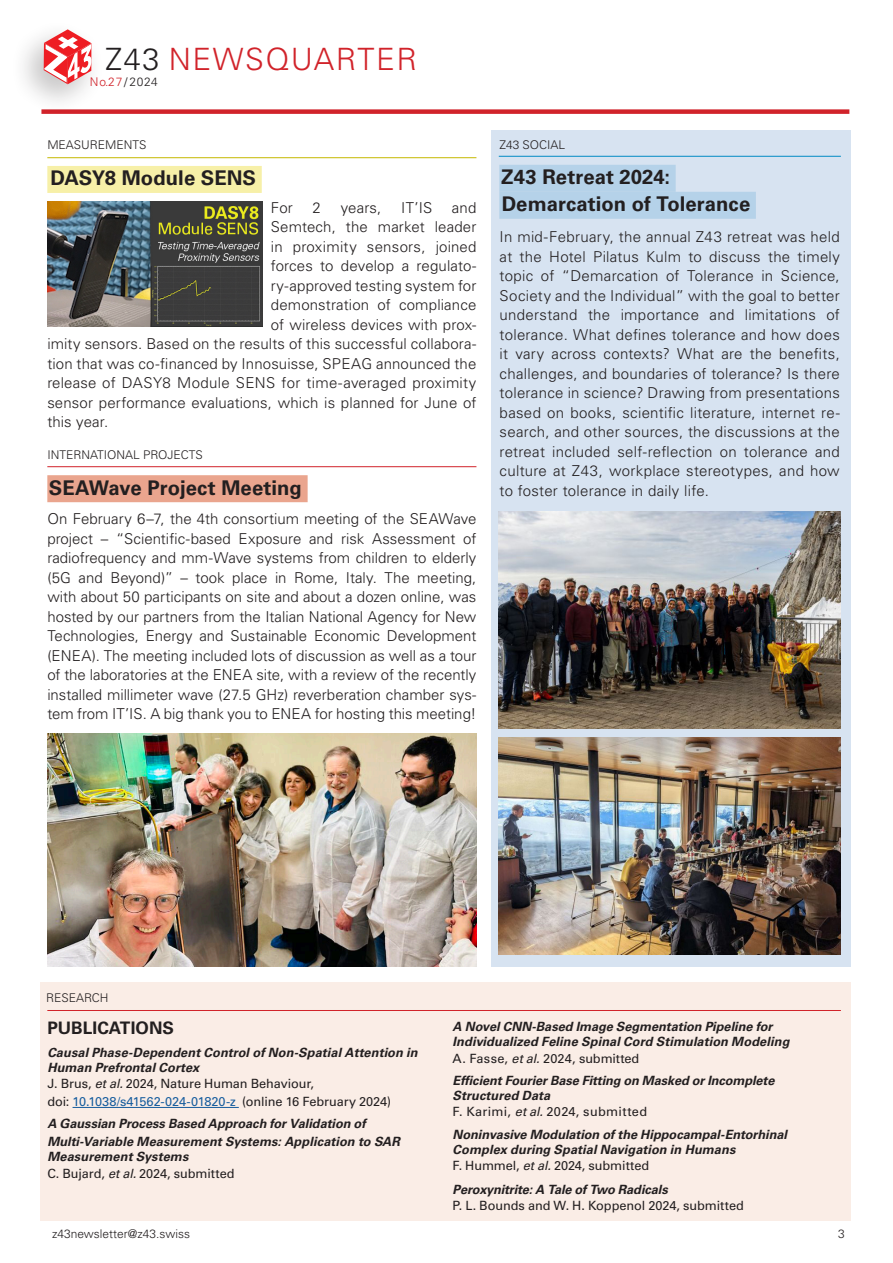
<style>
.page{position:relative;width:893px;height:1263px;background:#fff}
.page>*{position:absolute;margin:0;border:0;box-sizing:border-box;transform-origin:0 0}
.t1{font:300 30.75px "Univers LT Pro 45";letter-spacing:.05em;color:#d1232a}
.highlight_blau{font:700 20.25px/27px "Univers LT Pro 65";letter-spacing:.005em;color:#231f20}
.highlight_red_new{font:700 20.25px "Univers LT Pro 65";letter-spacing:.005em;color:#231f20}
.highlight_copy{font:700 17.25px "Univers LT Pro 65";color:#231f20}
.t2{font:300 15px/19.5px "Univers LT Pro 45";letter-spacing:.01em;color:#231f20;text-align:justify}
.t3{font:italic 700 12.75px/15px "Univers LT Pro 65";color:#231f20}
.t4{font:12.75px/18px "Univers LT Pro 55 Roman";letter-spacing:-.005em;color:#231f20}
.t5{font:12.75px "Univers LT Pro 55 Roman";letter-spacing:.025em;color:#231f20}
.t6{font:300 12px "Univers LT Pro 45";color:#231f20}
.t7{font:300 12px "Univers LT Pro 45";letter-spacing:.05em;color:#d1232a}
.s1{color:#231f20}
.s2{font-family:"Univers LT Pro 55";font-style:italic}
.s3{color:#175d9e}
.s4{font-family:"Univers LT Pro 65";font-weight:700;font-style:italic}
</style>
<div class="page">
<div style="left:40px;top:982px;width:810px;height:238px;background:#faede6"></div>
<hr style="left:47px;top:1010px;width:794px;height:1px;background:#d1232a">
<hr style="left:73px;top:1107px;width:166px;height:1px;background:#175d9e">
<div style="left:491px;top:130px;width:359px;height:836px;background:#d7e3f1"></div>
<div style="left:499px;top:165px;width:177px;height:27px;background:#b5d2e9"></div>
<div style="left:499px;top:192px;width:257px;height:27px;background:#b5d2e9"></div>
<hr style="left:499px;top:156px;width:342px;height:1px;background:#008bc4">
<img style="left:498px;top:512px;width:343px;height:217px">
<img style="left:498px;top:737px;width:343px;height:217px">
<hr style="left:47px;top:466px;width:429px;height:1px;background:#d1232a">
<div style="left:47px;top:475px;width:261px;height:27px;background:#eaa58e"></div>
<img style="left:47px;top:733px;width:429px;height:233px">
<div style="left:47px;top:166px;width:215px;height:27px;background:#f7f0a8"></div>
<hr style="left:47px;top:157px;width:429px;height:1px;background:#c5b801">
<img style="left:47px;top:202px;width:215px;height:124px">
<div style="left:41px;top:109px;width:808px;height:5px;background:#d1232a"></div>
<div style="left:11px;top:19px;width:94px;height:98px;background:#231f20;opacity:.24"></div>
<svg style="left:44px;top:29px;width:47px;height:55px"></svg>
<p class="t1" style="left:105px;top:41px;width:313px"><span class="s1">Z43</span> NEWSQUARTER</p>
<p class="t7" style="left:90px;top:75px;width:70px">No.27<span class="s1">/ 2024</span></p>
<p class="t6" style="left:47px;top:137px;width:101px">MEASUREMENTS</p>
<p class="highlight_blau" style="left:51px;top:165px;width:207px">DASY8 Module SENS</p>
<p class="t2" style="left:271px;top:198px;width:24px">For</p>
<p class="t2" style="left:313px;top:198px;width:10px">2</p>
<p class="t2" style="left:341px;top:198px;width:42px">years,</p>
<p class="t2" style="left:401px;top:198px;width:33px">IT’IS</p>
<p class="t2" style="left:452px;top:198px;width:26px">and</p>
<p class="t2" style="left:271px;top:217px;width:207px">Semtech, the market leader</p>
<p class="t2" style="left:271px;top:237px;width:207px">in proximity sensors, joined</p>
<p class="t2" style="left:271px;top:256px;width:207px">forces to develop a regulato-</p>
<p class="t2" style="left:271px;top:276px;width:207px">ry-approved testing system for</p>
<p class="t2" style="left:271px;top:295px;width:207px">demonstration of compliance</p>
<p class="t2" style="left:271px;top:315px;width:207px">of wireless devices with prox-</p>
<p class="t2" style="left:47px;top:334px;width:431px">imity sensors. Based on the results of this successful collabora-</p>
<p class="t2" style="left:47px;top:354px;width:431px">tion that was co-financed by Innosuisse, SPEAG announced the</p>
<p class="t2" style="left:47px;top:373px;width:431px">release of DASY8 Module SENS for time-averaged proximity</p>
<p class="t2" style="left:47px;top:393px;width:431px">sensor performance evaluations, which is planned for June of</p>
<p class="t2" style="left:47px;top:412px;width:63px">this year.</p>
<p class="t6" style="left:47px;top:448px;width:157px">INTERNATIONAL PROJECTS</p>
<p class="highlight_red_new" style="left:49px;top:475px;width:255px">SEAWave Project Meeting</p>
<p class="t2" style="left:47px;top:509px;width:431px">On February 6–7, the 4th consortium meeting of the SEAWave project – “Scientific-based Exposure and risk Assessment of radiofrequency and mm-Wave systems from children to elderly (5G and Beyond)” – took place in Rome, Italy. The meeting, with about 50 participants on site and about a dozen online, was hosted by our partners from the Italian National Agency for New Technologies, Energy and Sustainable Economic Development (ENEA). The meeting included lots of discussion as well as a tour of the laboratories at the ENEA site, with a review of the recently installed millimeter wave (27.5 GHz) reverberation chamber sys&shy;tem from IT’IS. A big thank you to ENEA for hosting this meeting!</p>
<p class="t6" style="left:500px;top:137px;width:67px">Z43 SOCIAL</p>
<p class="highlight_blau" style="left:501px;top:164px;width:250px">Z43 Retreat 2024:<br>Demarcation of Tolerance</p>
<p class="t2" style="left:500px;top:227px;width:342px">In mid-February, the annual Z43 retreat was held at the Hotel Pilatus Kulm to discuss the timely topic of “Demarcation of Tolerance in Science, Society and the Individual” with the goal to better understand the importance and limitations of tolerance. What defines tolerance and how does it vary across contexts? What are the benefits, challenges, and boundaries of tolerance? Is there tolerance in science? Drawing from presentations based on books, scientific literature, internet re&shy;search, and other sources, the discussions at the retreat included self-reflection on tolerance and culture at Z43, workplace stereotypes, and how to foster tolerance in daily life.</p>
<p class="t6" style="left:46px;top:991px;width:64px">RESEARCH</p>
<p class="highlight_copy" style="left:47px;top:1018px;width:128px">PUBLICATIONS</p>
<p class="t3" style="left:47px;top:1045px;width:372px">Causal Phase-Dependent Control of Non-Spatial Attention in<br>Human Prefrontal Cortex</p>
<p class="t4" style="left:47px;top:1075px;width:345px">J. Brus, <span class="s2">et al.</span> 2024, Nature Human Behaviour,<br>doi: <span class="s3">10.1038/s41562-024-01820-z</span> (online 16 February 2024)</p>
<p class="t3" style="left:47px;top:1115px;width:354px;line-height:18px">A Gaussian Process Based Approach for Validation of<br>Multi-Variable Measurement Systems: Application to SAR</p>
<p class="t3" style="left:47px;top:1149px;width:143px">Measurement Systems</p>
<p class="t4" style="left:47px;top:1164px;width:189px">C. Bujard, <span class="s2">et al.</span> 2024, submitted</p>
<p class="t3" style="left:453px;top:1019px;width:338px">A Novel CNN-Based Image Segmentation Pipeline for<br>Individualized Feline Spinal Cord Stimulation Modeling</p>
<p class="t4" style="left:453px;top:1049px;width:188px">A. Fasse, <span class="s2">et al.</span> 2024, submitted</p>
<p class="t3" style="left:453px;top:1073px;width:323px">Efficient Fourier Base Fitting on Masked or Incomplete<br>Structured Data</p>
<p class="t5" style="left:453px;top:1104px;width:196px">F. Karimi, <span class="s2">et al.</span> 2024, submitted</p>
<p class="t3" style="left:453px;top:1127px;width:336px">Noninvasive Modulation of the Hippocampal-Entorhinal<br>Complex during Spatial Navigation in Humans</p>
<p class="t4" style="left:453px;top:1157px;width:198px">F. Hummel, <span class="s2">et al.</span> 2024, submitted</p>
<p class="t4" style="left:453px;top:1181px;width:293px;line-height:16.5px"><span class="s4">Peroxynitrite: A Tale of Two Radicals<br></span>P. L. Bounds and W. H. Koppenol 2024, submitted</p>
<p class="t6" style="left:52px;top:1226px;width:140px">z43newsletter@z43.swiss</p>
<p class="t6" style="left:838px;top:1226px;width:8px">3</p>
</div>
